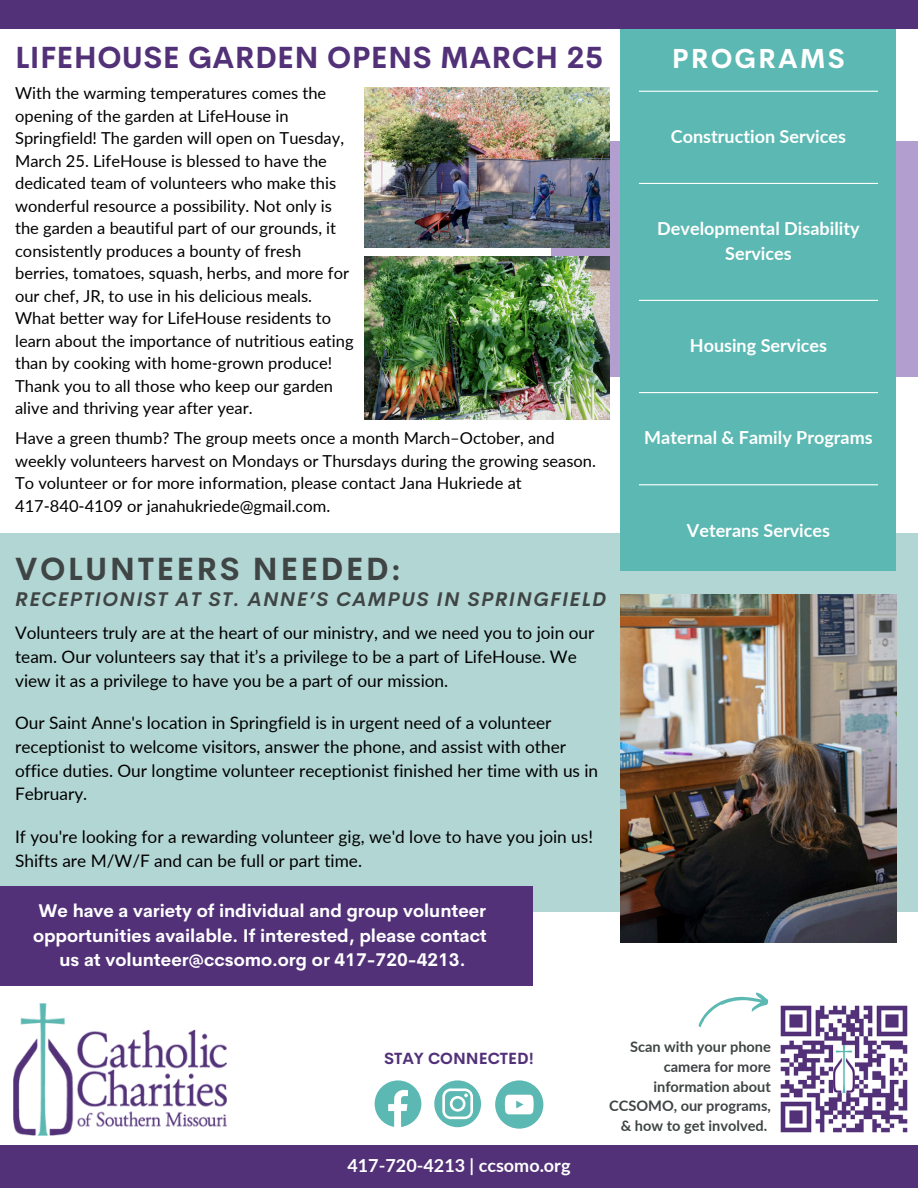
<style>
.page{position:relative;width:918px;height:1188px;background:#fff}
.page>*{position:absolute;margin:0;border:0;box-sizing:border-box;transform-origin:0 0}
.t1{font:700 31.5px "Cerebri Sans";letter-spacing:.075em;color:#3f4444}
.t2{font:700 30px "Cerebri Sans";letter-spacing:.01em;color:#523178}
.t3{font:700 27px "Cerebri Sans";letter-spacing:.075em;color:#fff}
.t4{font:italic 700 19.5px "Cerebri Sans";letter-spacing:.075em;color:#3f4444}
.t5{font:700 18px/24.8px "Cerebri Sans";color:#fff;text-align:center}
.t6{font:700 18px/24.8px "Lato";color:#fff;text-align:center}
.t7{font:17.25px/23.7px "Lato";color:#000}
.t8{font:16.5px/22.5px "Lato";color:#000}
.t9{font:700 15.9px "Cerebri Sans";color:#523178}
.t10{font:700 14.55px/19.6px "Lato";color:#3f4444;text-align:right}
</style>
<div class="page">
<div style="left:0;top:0;width:918px;height:29px;background:#523178"></div>
<div style="left:0;top:1145px;width:918px;height:43px;background:#523178"></div>
<div style="left:0;top:533px;width:918px;height:379px;background:#b2d6d4"></div>
<div style="left:0;top:886px;width:533px;height:100px;background:#523178"></div>
<img style="left:13px;top:1003px;width:214px;height:132px">
<img style="left:621px;top:594px;width:275px;height:349px">
<div style="left:551px;top:141px;width:367px;height:236px;background:#b29fcf"></div>
<div style="left:621px;top:29px;width:275px;height:542px;background:#5cb8b2"></div>
<hr style="left:639px;top:91px;width:239px;height:1px;background:#fff">
<hr style="left:639px;top:183px;width:239px;height:1px;background:#fff">
<hr style="left:639px;top:300px;width:239px;height:1px;background:#fff">
<hr style="left:639px;top:392px;width:239px;height:1px;background:#fff">
<hr style="left:639px;top:484px;width:239px;height:1px;background:#fff">
<svg style="left:375px;top:1080px;width:46px;height:47px"></svg>
<svg style="left:434px;top:1080px;width:47px;height:47px"></svg>
<svg style="left:495px;top:1080px;width:48px;height:49px"></svg>
<img style="left:780px;top:1005px;width:128px;height:128px">
<svg style="left:698px;top:992px;width:71px;height:35px"></svg>
<img style="left:364px;top:87px;width:245px;height:161px">
<img style="left:364px;top:256px;width:245px;height:164px">
<h1 class="t2" style="left:15px;top:38px;width:590px">LIFEHOUSE GARDEN OPENS MARCH 25</h1>
<h3 class="t8" style="left:15px;top:81px;width:340px">With the warming temperatures comes the opening of the garden at LifeHouse in Springfield! The garden will open on Tuesday, March 25. LifeHouse is blessed to have the dedicated team of volunteers who make this wonderful resource a possibility. Not only is the garden a beautiful part of our grounds, it consistently produces a bounty of fresh berries, tomatoes, squash, herbs, and more for our chef, JR, to use in his delicious meals.<br>What better way for LifeHouse residents to learn about the importance of nutritious eating than by cooking with home-grown produce!<br>Thank you to all those who keep our garden alive and thriving year after year.</h3>
<h5 class="t8" style="left:15px;top:427px;width:582px">Have a green thumb? The group meets once a month March–October, and weekly volunteers harvest on Mondays or Thursdays during the growing season.<br>To volunteer or for more information, please contact Jana Hukriede at 417-840-4109 or janahukriede@gmail.com.</h5>
<h1 class="t1" style="left:15px;top:548px;width:387px">VOLUNTEERS NEEDED:</h1>
<h5 class="t4" style="left:15px;top:587px;width:593px">RECEPTIONIST AT ST. ANNE’S CAMPUS IN SPRINGFIELD</h5>
<h5 class="t7" style="left:15px;top:621px;width:581px">Volunteers truly are at the heart of our ministry, and we need you to join our team. Our volunteers say that it’s a privilege to be a part of LifeHouse. We view it as a privilege to have you be a part of our mission.</h5>
<p class="t7" style="left:15px;top:711px;width:585px">Our Saint Anne's location in Springfield is in urgent need of a volunteer receptionist to welcome visitors, answer the phone, and assist with other office duties. Our longtime volunteer receptionist finished her time with us in February.</p>
<p class="t7" style="left:15px;top:824px;width:579px">If you're looking for a rewarding volunteer gig, we'd love to have you join us!<br>Shifts are M/W/F and can be full or part time.</p>
<h2 class="t5" style="left:33px;top:898px;width:455px">We have a variety of individual and group volunteer opportunities available. If interested, please contact us at volunteer@ccsomo.org or 417-720-4213.</h2>
<p class="t3" style="left:672px;top:41px;width:175px">PROGRAMS</p>
<h4 class="t6" style="left:671px;top:124px;width:177px">Construction Services</h4>
<p class="t6" style="left:657px;top:216px;width:204px">Developmental Disability<br>Services</p>
<h4 class="t6" style="left:690px;top:333px;width:139px">Housing Services</h4>
<p class="t6" style="left:644px;top:425px;width:230px">Maternal &amp; Family Programs</p>
<h4 class="t6" style="left:687px;top:517px;width:145px">Veterans Services</h4>
<p class="t9" style="left:384px;top:1048px;width:151px">STAY CONNECTED!</p>
<h4 class="t10" style="left:609px;top:1037px;width:163px">Scan with your phone camera for more information about<br>CCSOMO, our programs, &amp; how to get involved.</h4>
<h4 class="t6" style="left:347px;top:1153px;width:225px">417-720-4213 | ccsomo.org</h4>
</div>
